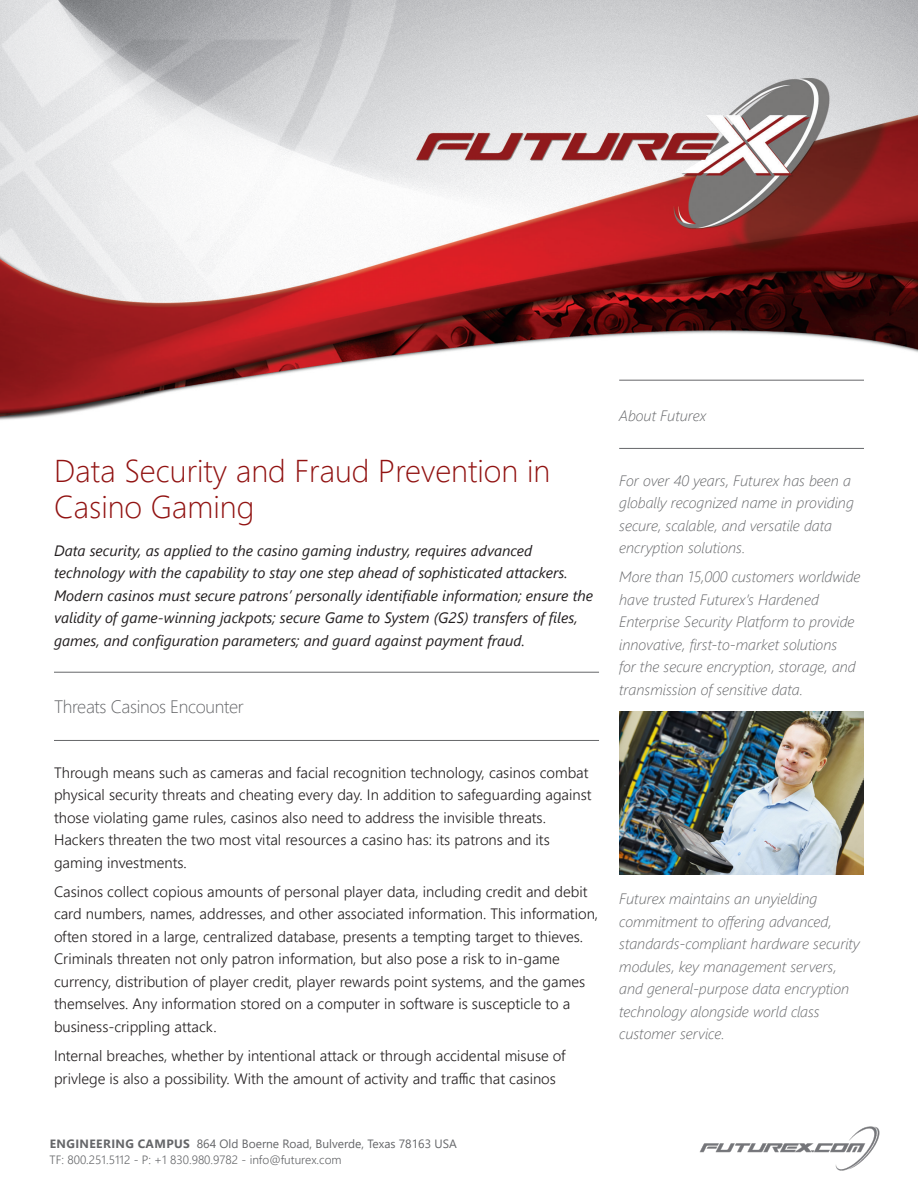
<style>
.page{position:relative;width:918px;height:1188px;background:#fff}
.page>*{position:absolute;margin:0;border:0;box-sizing:border-box;transform-origin:0 0}
.t1{font:300 31.5px/36px "Segoe UI";color:#911211}
.Thin_Header_1{font:300 18px "Segoe UI";letter-spacing:-.02em;color:#656669}
.Text{font:300 15px/22.5px "Segoe UI";color:#231f20}
.Text-2{font:italic 300 15px/22.5px "Segoe UI";color:#656669}
.Text-3{font:italic 15px/22.5px "Segoe UI";color:#231f20}
.Thin_Header_1-2{font:italic 300 15px "Segoe UI";color:#656669}
.t2{font:300 12px/15.8px "Segoe UI";color:#656669}
.s1{font-weight:700}
.s2{font-weight:400}
</style>
<div class="page">
<img style="left:0;top:0;width:918px;height:875px">
<img style="left:699px;top:1126px;width:181px;height:45px">
<div style="left:99px;top:201px;width:101px;height:40px;background:#f1f2f2"></div>
<hr style="left:54px;top:672px;width:545px;height:1px;background:#656669">
<hr style="left:54px;top:740px;width:545px;height:1px;background:#656669">
<hr style="left:619px;top:380px;width:245px;height:1px;background:#656669">
<hr style="left:619px;top:448px;width:245px;height:1px;background:#656669">
<img style="left:619px;top:712px;width:245px;height:162px">
<p class="t1" style="left:54px;top:450px;width:498px">Data Security and Fraud Prevention in<br>Casino Gaming</p>
<p class="Text-3" style="left:54px;top:537px;width:541px">Data security, as applied to the casino gaming industry, requires advanced technology with the capability to stay one step ahead of sophisticated attackers.<br>Modern casinos must secure patrons’ personally identifiable information; ensure the validity of game-winning jackpots; secure Game to System (G2S) transfers of files, games, and configuration parameters; and guard against payment fraud.</p>
<p class="Thin_Header_1" style="left:54px;top:690px;width:191px">Threats Casinos Encounter</p>
<p class="Text" style="left:54px;top:760px;width:539px">Through means such as cameras and facial recognition technology, casinos combat physical security threats and cheating every day. In addition to safeguarding against those violating game rules, casinos also need to address the invisible threats.<br>Hackers threaten the two most vital resources a casino has: its patrons and its gaming investments.</p>
<p class="Text" style="left:54px;top:879px;width:546px">Casinos collect copious amounts of personal player data, including credit and debit card numbers, names, addresses, and other associated information. This information, often stored in a large, centralized database, presents a tempting target to thieves.<br>Criminals threaten not only patron information, but also pose a risk to in-game currency, distribution of player credit, player rewards point systems, and the games themselves. Any information stored on a computer in software is suscepticle to a business-crippling attack.</p>
<p class="Text" style="left:54px;top:1043px;width:513px">Internal breaches, whether by intentional attack or through accidental misuse of privlege is also a possibility. With the amount of activity and traffic that casinos</p>
<p class="t2" style="left:50px;top:1135px;width:409px"><span class="s1">ENGINEERING CAMPUS</span> <span class="s2">864 Old Boerne Road, Bulverde, Texas 78163 USA<br></span>TF: 800.251.5112 - P: +1 830.980.9782 - info@futurex.com</p>
<p class="Thin_Header_1-2" style="left:619px;top:402px;width:89px">About Futurex</p>
<p class="Text-2" style="left:619px;top:467px;width:236px">For over 40 years, Futurex has been a globally recognized name in providing secure, scalable, and versatile data encryption solutions.</p>
<p class="Text-2" style="left:619px;top:563px;width:243px">More than 15,000 customers worldwide have trusted Futurex’s Hardened Enterprise Security Platform to provide innovative, first-to-market solutions<br>for the secure encryption, storage, and transmission of sensitive data.</p>
<p class="Text-2" style="left:619px;top:885px;width:242px">Futurex maintains an unyielding commitment to offering advanced, standards-compliant hardware security modules, key management servers, and general-purpose data encryption technology alongside world class customer service.</p>
</div>
